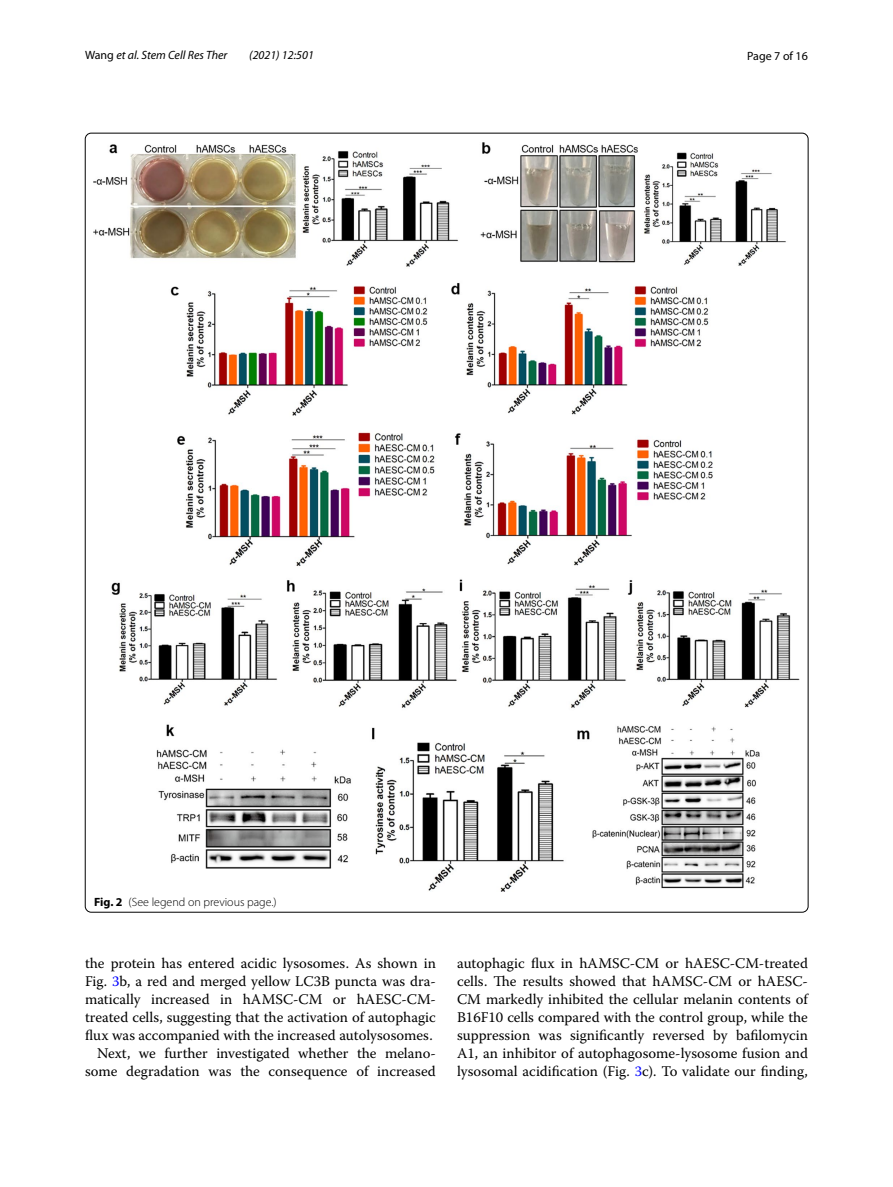
<style>
.page{position:relative;width:893px;height:1187px;background:#fff}
.page>*{position:absolute;margin:0;border:0;box-sizing:border-box;transform-origin:0 0}
.t1{font:14.7px/18px "Warnock Pro";color:#000;text-align:right}
.t2{font:italic 12px "Myriad Pro";color:#000}
.t3{font:300 12px "Myriad Pro";color:#000}
.t4{font:12px "Myriad Pro";color:#000}
.s1{font-style:normal}
.s2{font-weight:700}
.s3{color:#00f}
</style>
<div class="page">
<img style="left:94px;top:142px;width:706px;height:749px">
<p class="t2" style="left:85px;top:48px;width:144px"><span class="s1">Wang</span> et al. Stem Cell Res Ther</p>
<p class="t2" style="left:249px;top:48px;width:66px">(2021) 12:501</p>
<p class="t4" style="left:747px;top:48px;width:62px">Page 7 of 16</p>
<p class="t3" style="left:94px;top:895px;width:184px"><span class="s2">Fig. 2</span> (See legend on previous page.)</p>
<p class="t1" style="left:85px;top:954px;width:352px">the protein has entered acidic lysosomes. As shown in Fig. <span class="s3">3</span>b, a red and merged yellow LC3B puncta was dra&shy;matically increased in hAMSC-CM or hAESC-CM&shy;treated cells, suggesting that the activation of autophagic flux was accompanied with the increased autolysosomes.<br>Next, we further investigated whether the melano&shy;some degradation was the consequence of increased</p>
<p class="t1" style="left:457px;top:954px;width:352px;text-align:justify">autophagic flux in hAMSC-CM or hAESC-CM-treated cells. The results showed that hAMSC-CM or hAESC-CM markedly inhibited the cellular melanin contents of B16F10 cells compared with the control group, while the suppression was significantly reversed by bafilomycin A1, an inhibitor of autophagosome-lysosome fusion and lysosomal acidification (Fig. <span class="s3">3</span>c). To validate our finding,</p>
</div>
